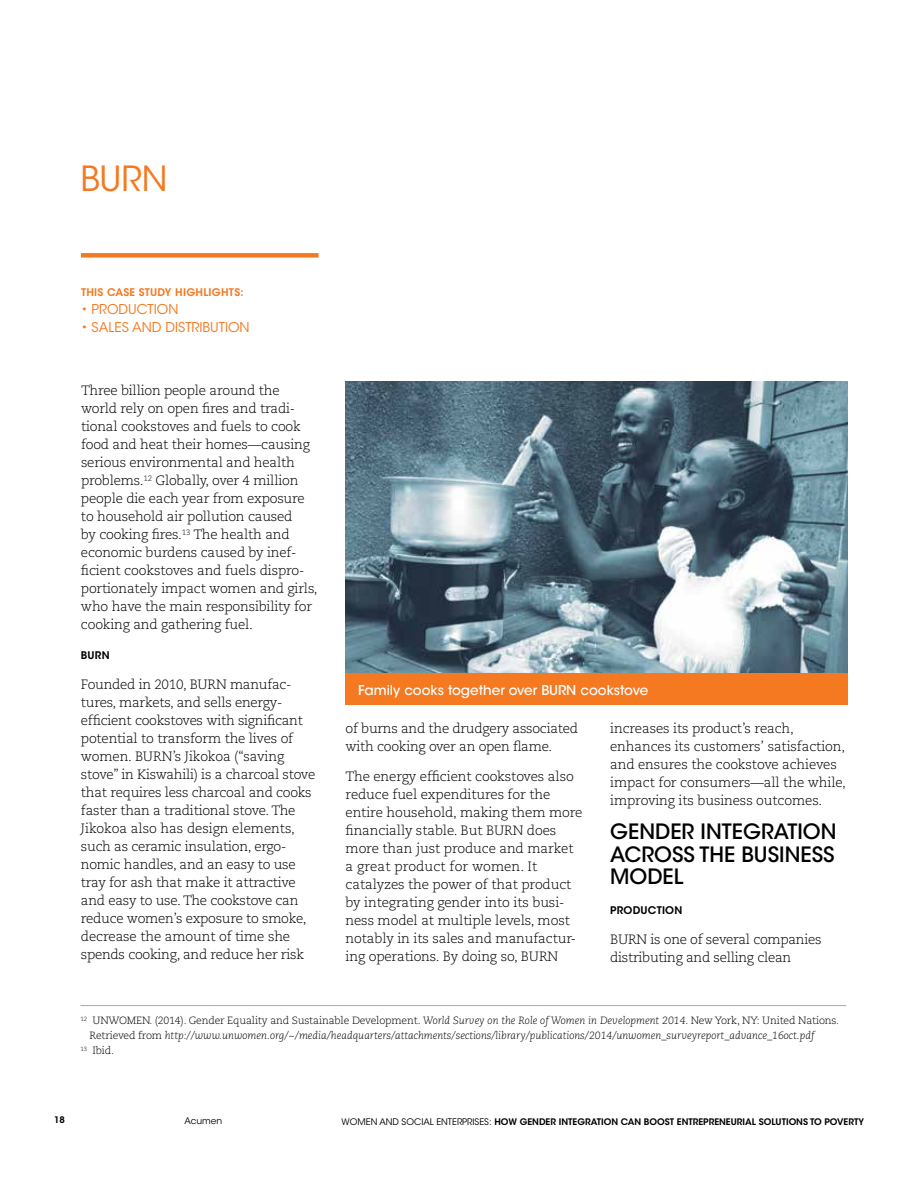
<style>
.page{position:relative;width:918px;height:1188px;background:#fff}
.page>*{position:absolute;margin:0;border:0;box-sizing:border-box;transform-origin:0 0}
.t1{font:34.5px "ITC Avant Garde Std";color:#f47920}
.t2{font:500 21px/22.5px "ITC Avant Garde Std";color:#000;text-align:justify}
.t3{font:300 13.5px/18px "Caecilia";letter-spacing:-.015em;color:#000}
.t4{font:500 13.5px "ITC Avant Garde Std";color:#fff}
.t5{font:13.5px "ITC Avant Garde Std";color:#f47920}
.t6{font:italic 300 10.5px "Caecilia";color:#000}
.t7{font:300 10.5px "Caecilia";letter-spacing:-.015em;color:#000}
.t8{font:600 10.5px "ITC Avant Garde Std";letter-spacing:.025em;color:#f47920}
.t9{font:600 10.5px "ITC Avant Garde Std";letter-spacing:.02em;color:#000}
.t10{font:600 9px "ITC Avant Garde Std";color:#000}
.t11{font:9px "ITC Avant Garde Std";color:#000}
.s1{font-style:italic}
.s2{font-style:normal}
.s3{font-weight:400}
</style>
<div class="page">
<img style="left:346px;top:381px;width:502px;height:293px">
<div style="left:346px;top:674px;width:502px;height:31px;background:#f47920"></div>
<div style="left:81px;top:253px;width:238px;height:5px;background:#f47920"></div>
<hr style="left:80px;top:1005px;width:766px;height:1px;background:#a7a9ac">
<h1 class="t1" style="left:80px;top:165px;width:89px">BURN</h1>
<p class="t8" style="left:81px;top:288px;width:164px">THIS CASE STUDY HIGHLIGHTS:</p>
<p class="t5" style="left:81px;top:304px;width:99px">• PRODUCTION</p>
<p class="t5" style="left:81px;top:322px;width:170px">• SALES AND DISTRIBUTION</p>
<p class="t3" style="left:81px;top:383px;width:238px">Three billion people around the world rely on open fires and tradi&shy;tional cookstoves and fuels to cook food and heat their homes—causing serious environmental and health problems.<sup>12</sup> Globally, over 4 million people die each year from exposure to household air pollution caused<br>by cooking fires.<sup>13</sup> The health and economic burdens caused by inef&shy;ficient cookstoves and fuels dispro&shy;portionately impact women and girls, who have the main responsibility for cooking and gathering fuel.</p>
<p class="t9" style="left:81px;top:651px;width:30px">BURN</p>
<p class="t3" style="left:81px;top:677px;width:236px">Founded in 2010, BURN manufac&shy;tures, markets, and sells energy&shy;efficient cookstoves with significant potential to transform the lives of women. BURN’s Jikokoa (“saving stove” in Kiswahili) is a charcoal stove that requires less charcoal and cooks faster than a traditional stove. The Jikokoa also has design elements, such as ceramic insulation, ergo&shy;nomic handles, and an easy to use tray for ash that make it attractive and easy to use. The cookstove can reduce women’s exposure to smoke, decrease the amount of time she spends cooking, and reduce her risk</p>
<p class="t4" style="left:358px;top:681px;width:292px">Family cooks together over BURN cookstove</p>
<p class="t3" style="left:346px;top:720px;width:234px">of burns and the drudgery associated with cooking over an open flame.</p>
<p class="t3" style="left:346px;top:768px;width:238px">The energy efficient cookstoves also reduce fuel expenditures for the entire household, making them more financially stable. But BURN does more than just produce and market a great product for women. It catalyzes the power of that product by integrating gender into its busi&shy;ness model at multiple levels, most notably in its sales and manufactur&shy;ing operations. By doing so, BURN</p>
<p class="t3" style="left:610px;top:720px;width:237px">increases its product’s reach, enhances its customers’ satisfaction, and ensures the cookstove achieves impact for consumers—all the while, improving its business outcomes.</p>
<h2 class="t2" style="left:610px;top:820px;width:228px">GENDER INTEGRATION ACROSS THE BUSINESS MODEL</h2>
<p class="t9" style="left:610px;top:907px;width:74px">PRODUCTION</p>
<p class="t3" style="left:610px;top:932px;width:213px">BURN is one of several companies distributing and selling clean</p>
<p class="t7" style="left:80px;top:1015px;width:760px"><sup>12</sup> UNWOMEN. (2014). Gender Equality and Sustainable Development. <span class="s1">World Survey on the Role of Women in Development 2014</span>. New York, NY: United Nations.</p>
<p class="t6" style="left:89px;top:1031px;width:727px"><span class="s2">Retrieved from</span> http://www.unwomen.org/~/media/headquarters/attachments/sections/library/publications/2014/unwomen_surveyreport_advance_16oct.pdf</p>
<p class="t7" style="left:80px;top:1045px;width:35px"><sup>13</sup> Ibid.</p>
<p class="t10" style="left:54px;top:1116px;width:12px">18</p>
<p class="t11" style="left:184px;top:1116px;width:39px">Acumen</p>
<p class="t10" style="left:342px;top:1116px;width:524px"><span class="s3">WOMEN AND SOCIAL ENTERPRISES:</span> HOW GENDER INTEGRATION CAN BOOST ENTREPRENEURIAL SOLUTIONS TO POVERTY</p>
</div>
